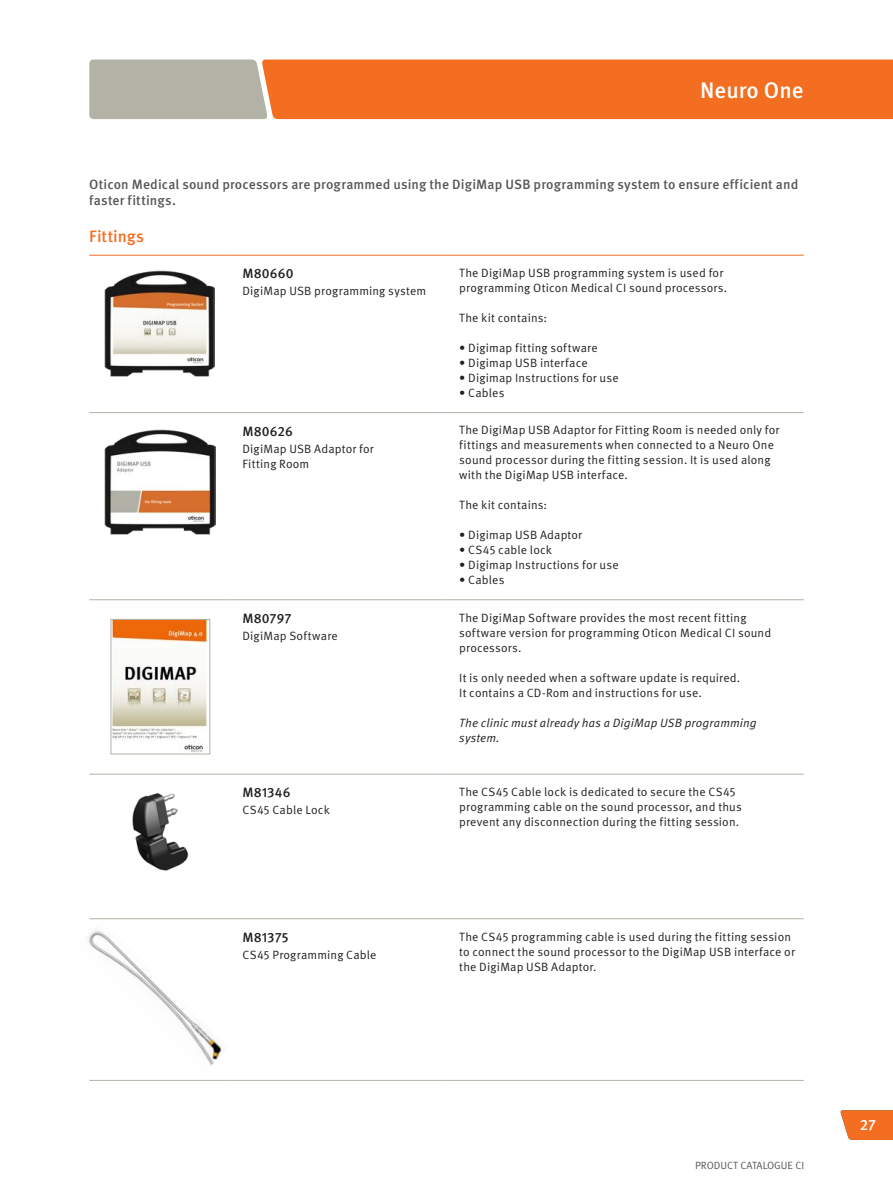
<style>
.page{position:relative;width:893px;height:1191px;background:#fff}
.page>*{position:absolute;margin:0;border:0;box-sizing:border-box;transform-origin:0 0}
.t1{font:500 22.5px "Meta Pro OM";color:#fff}
.t2{font:500 16.5px "Meta Pro OM";color:#f36e21}
.t3{font:500 15px "Meta Pro OM";color:#fff}
.t4{font:500 13.5px/16.5px "Meta Pro OM";letter-spacing:.01em;color:#575855}
.t5{font:500 13.5px "Meta Pro OM";letter-spacing:.01em;color:#231f20}
.t6{font:12px/15px "Meta Pro OM";letter-spacing:.01em;color:#231f20}
.t7{font:italic 12px/15px "Meta Pro OM";letter-spacing:.01em;color:#231f20}
.t8{font:10.5px "Meta Pro OM";color:#575855}
</style>
<div class="page">
<svg style="left:89px;top:60px;width:804px;height:59px;background:#e57d3f"></svg>
<svg style="left:840px;top:1110px;width:53px;height:30px;background:#f17a34"></svg>
<img style="left:88px;top:931px;width:138px;height:135px">
<hr style="left:89px;top:255px;width:141px;height:1px;background:#f36e21">
<hr style="left:230px;top:255px;width:216px;height:1px;background:#f36e21">
<hr style="left:446px;top:255px;width:358px;height:1px;background:#f36e21">
<hr style="left:89px;top:773px;width:141px;height:1px;background:#b2b2a7">
<hr style="left:230px;top:773px;width:216px;height:1px;background:#b2b2a7">
<hr style="left:446px;top:773px;width:358px;height:1px;background:#b2b2a7">
<hr style="left:89px;top:412px;width:141px;height:1px;background:#b2b2a7">
<hr style="left:230px;top:412px;width:216px;height:1px;background:#b2b2a7">
<hr style="left:446px;top:412px;width:358px;height:1px;background:#b2b2a7">
<hr style="left:89px;top:599px;width:141px;height:1px;background:#b2b2a7">
<hr style="left:230px;top:599px;width:216px;height:1px;background:#b2b2a7">
<hr style="left:446px;top:599px;width:358px;height:1px;background:#b2b2a7">
<hr style="left:89px;top:918px;width:141px;height:1px;background:#b2b2a7">
<hr style="left:230px;top:918px;width:216px;height:1px;background:#b2b2a7">
<hr style="left:446px;top:918px;width:358px;height:1px;background:#b2b2a7">
<hr style="left:89px;top:1080px;width:141px;height:1px;background:#b2b2a7">
<hr style="left:230px;top:1080px;width:216px;height:1px;background:#b2b2a7">
<hr style="left:446px;top:1080px;width:358px;height:1px;background:#b2b2a7">
<img style="left:104px;top:270px;width:111px;height:106px">
<img style="left:105px;top:429px;width:110px;height:106px">
<img style="left:113px;top:621px;width:95px;height:131px">
<div style="left:111px;top:619px;width:99px;height:135px;border:1px solid #b2b2a7"></div>
<img style="left:132px;top:792px;width:57px;height:79px">
<h1 class="t1" style="left:700px;top:76px;width:105px">Neuro One</h1>
<p class="t4" style="left:89px;top:176px;width:710px">Oticon Medical sound processors are programmed using the DigiMap USB programming system to ensure efficient and faster fittings.</p>
<h2 class="t2" style="left:89px;top:226px;width:56px">Fittings</h2>
<p class="t5" style="left:242px;top:265px;width:53px">M80660</p>
<p class="t6" style="left:242px;top:284px;width:185px">DigiMap USB programming system</p>
<p class="t6" style="left:459px;top:265px;width:269px">The DigiMap USB programming system is used for programming Oticon Medical CI sound processors.</p>
<p class="t6" style="left:459px;top:310px;width:89px">The kit contains:</p>
<p class="t6" style="left:459px;top:340px;width:140px">• Digimap fitting software</p>
<p class="t6" style="left:459px;top:355px;width:130px">• Digimap USB interface</p>
<p class="t6" style="left:459px;top:370px;width:161px">• Digimap Instructions for use</p>
<p class="t6" style="left:459px;top:385px;width:47px">• Cables</p>
<p class="t5" style="left:242px;top:422px;width:52px">M80626</p>
<p class="t6" style="left:242px;top:441px;width:133px">DigiMap USB Adaptor for<br>Fitting Room</p>
<p class="t6" style="left:459px;top:423px;width:322px">The DigiMap USB Adaptor for Fitting Room is needed only for fittings and measurements when connected to a Neuro One sound processor during the fitting session. It is used along with the DigiMap USB interface.</p>
<p class="t6" style="left:459px;top:498px;width:89px">The kit contains:</p>
<p class="t6" style="left:459px;top:528px;width:124px">• Digimap USB Adaptor</p>
<p class="t6" style="left:459px;top:543px;width:94px">• CS45 cable lock</p>
<p class="t6" style="left:459px;top:558px;width:161px">• Digimap Instructions for use</p>
<p class="t6" style="left:459px;top:573px;width:47px">• Cables</p>
<p class="t5" style="left:242px;top:609px;width:51px">M80797</p>
<p class="t6" style="left:242px;top:628px;width:97px">DigiMap Software</p>
<p class="t6" style="left:459px;top:610px;width:313px">The DigiMap Software provides the most recent fitting software version for programming Oticon Medical CI sound processors.</p>
<p class="t6" style="left:459px;top:670px;width:282px">It is only needed when a software update is required.<br>It contains a CD-Rom and instructions for use.</p>
<p class="t7" style="left:459px;top:715px;width:299px">The clinic must already has a DigiMap USB programming system.</p>
<p class="t5" style="left:242px;top:784px;width:50px">M81346</p>
<p class="t6" style="left:242px;top:802px;width:89px">CS45 Cable Lock</p>
<p class="t6" style="left:459px;top:784px;width:284px">The CS45 Cable lock is dedicated to secure the CS45 programming cable on the sound processor, and thus prevent any disconnection during the fitting session.</p>
<p class="t5" style="left:242px;top:928px;width:48px">M81375</p>
<p class="t6" style="left:242px;top:947px;width:136px">CS45 Programming Cable</p>
<p class="t6" style="left:459px;top:929px;width:337px">The CS45 programming cable is used during the fitting session to connect the sound processor to the DigiMap USB interface or the DigiMap USB Adaptor.</p>
<p class="t8" style="left:695px;top:1159px;width:111px">PRODUCT CATALOGUE CI</p>
<p class="t3" style="left:860px;top:1115px;width:18px">27</p>
</div>
